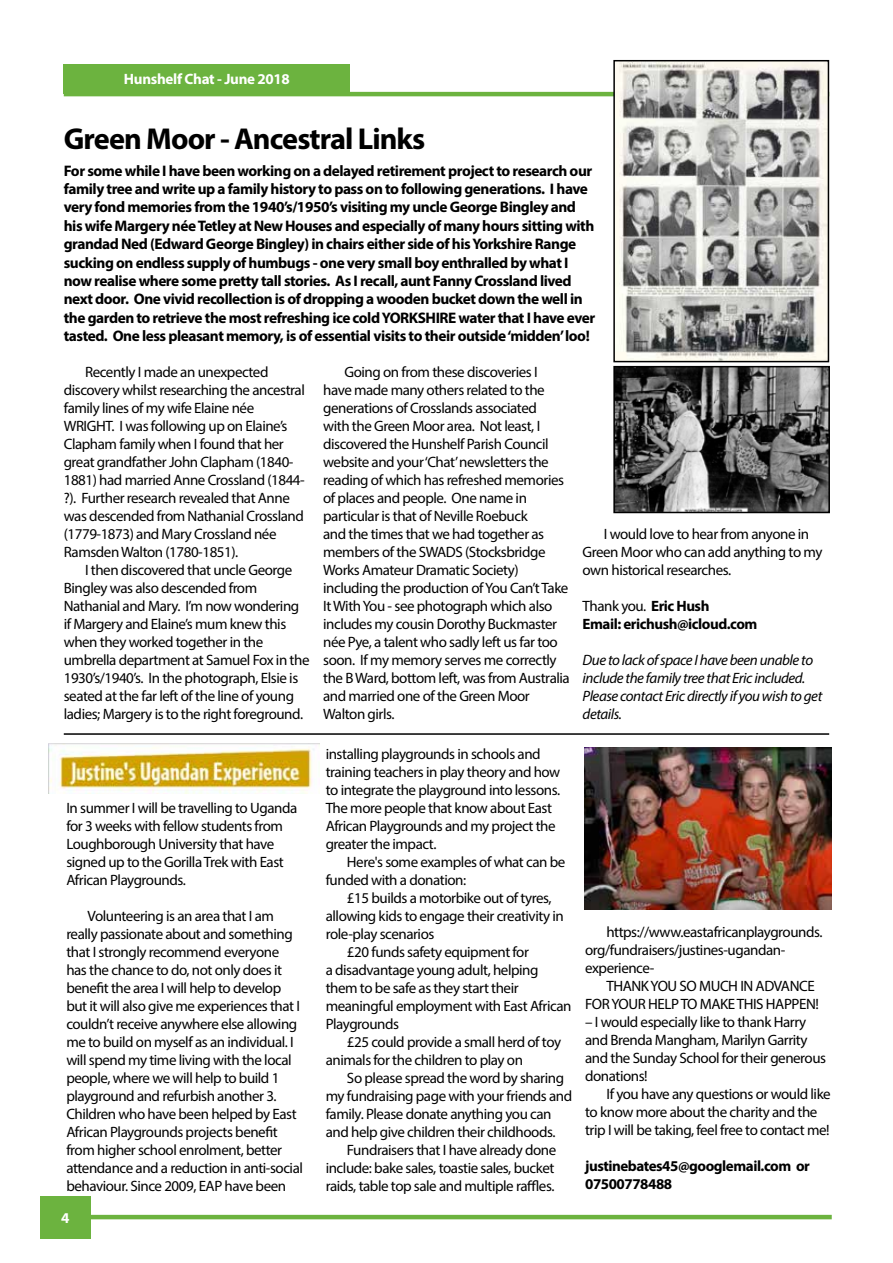
<style>
.page{position:relative;width:893px;height:1263px;background:#fff}
.page>*{position:absolute;margin:0;border:0;box-sizing:border-box;transform-origin:0 0}
.t1{font:700 30.3px "Myriad Pro";letter-spacing:-.03em;color:#000}
.t2{font:700 15.3px/18.3px "Myriad Pro";letter-spacing:-.03em;color:#000}
.t3{font:15px/18px "Myriad Pro";letter-spacing:-.03em;color:#000}
.t4{font:italic 15px/18px "Myriad Pro";letter-spacing:-.03em;color:#000}
.t5{font:700 15px/18px "Myriad Pro";letter-spacing:-.03em;color:#000}
.t6{font:700 15px "Myriad Pro";letter-spacing:-.02em;color:#fff}
.s1{font-weight:400}
</style>
<div class="page">
<img style="left:616px;top:369px;width:211px;height:141px">
<div style="left:613px;top:366px;width:217px;height:147px;border:2px solid #000"></div>
<hr style="left:64px;top:733px;width:765px;height:2px;background:#000">
<img style="left:49px;top:743px;width:270px;height:50px">
<img style="left:584px;top:748px;width:247px;height:161px">
<hr style="left:64px;top:1215px;width:768px;height:4px;background:#6cb33f">
<div style="left:40px;top:1196px;width:50px;height:43px;background:#6cb33f"></div>
<hr style="left:64px;top:92px;width:765px;height:4px;background:#6cb33f">
<div style="left:64px;top:64px;width:286px;height:29px;background:#6cb33f"></div>
<img style="left:616px;top:63px;width:210px;height:296px">
<div style="left:613px;top:60px;width:216px;height:302px;border:2px solid #000"></div>
<p class="t6" style="left:124px;top:69px;width:167px">Hunshelf Chat - June 2018</p>
<h1 class="t1" style="left:64px;top:119px;width:363px">Green Moor - Ancestral Links</h1>
<p class="t2" style="left:64px;top:161px;width:533px">For some while I have been working on a delayed retirement project to research our family tree and write up a family history to pass on to following generations. I have very fond memories from the 1940’s/1950’s visiting my uncle George Bingley and his wife Margery née Tetley at New Houses and especially of many hours sitting with grandad Ned (Edward George Bingley) in chairs either side of his Yorkshire Range sucking on endless supply of humbugs - one very small boy enthralled by what I now realise where some pretty tall stories. As I recall, aunt Fanny Crossland lived next door. One vivid recollection is of dropping a wooden bucket down the well in the garden to retrieve the most refreshing ice cold YORKSHIRE water that I have ever tasted. One less pleasant memory, is of essential visits to their outside ‘midden’ loo!</p>
<p class="t3" style="left:64px;top:363px;width:243px;text-indent:21px">Recently I made an unexpected discovery whilst researching the ancestral family lines of my wife Elaine née WRIGHT. I was following up on Elaine’s Clapham family when I found that her great grandfather John Clapham (1840- 1881) had married Anne Crossland (1844- ?). Further research revealed that Anne was descended from Nathanial Crossland (1779-1873) and Mary Crossland née Ramsden Walton (1780-1851).</p>
<p class="t3" style="left:64px;top:561px;width:247px;text-indent:21px">I then discovered that uncle George Bingley was also descended from Nathanial and Mary. I’m now wondering if Margery and Elaine’s mum knew this when they worked together in the umbrella department at Samuel Fox in the 1930’s/1940’s. In the photograph, Elsie is seated at the far left of the line of young ladies; Margery is to the right foreground.</p>
<p class="t3" style="left:323px;top:363px;width:248px;text-indent:21px">Going on from these discoveries I have made many others related to the generations of Crosslands associated<br>with the Green Moor area. Not least, I discovered the Hunshelf Parish Council website and your ‘Chat’ newsletters the reading of which has refreshed memories of places and people. One name in particular is that of Neville Roebuck<br>and the times that we had together as members of the SWADS (Stocksbridge Works Amateur Dramatic Society) including the production of You Can’t Take It With You - see photograph which also includes my cousin Dorothy Buckmaster née Pye, a talent who sadly left us far too soon. If my memory serves me correctly the B Ward, bottom left, was from Australia and married one of the Green Moor Walton girls.</p>
<p class="t3" style="left:583px;top:525px;width:241px;text-indent:21px">I would love to hear from anyone in<br>Green Moor who can add anything to my own historical researches.</p>
<p class="t5" style="left:583px;top:597px;width:176px"><span class="s1">Thank you.</span> Eric Hush<br>Email: erichush@icloud.com</p>
<p class="t4" style="left:583px;top:651px;width:241px">Due to lack of space I have been unable to include the family tree that Eric included.<br>Please contact Eric directly if you wish to get details.</p>
<p class="t3" style="left:66px;top:799px;width:232px">In summer I will be travelling to Uganda for 3 weeks with fellow students from Loughborough University that have signed up to the Gorilla Trek with East African Playgrounds.</p>
<p class="t3" style="left:66px;top:907px;width:238px;text-indent:21px">Volunteering is an area that I am really passionate about and something that I strongly recommend everyone has the chance to do, not only does it benefit the area I will help to develop but it will also give me experiences that I couldn’t receive anywhere else allowing me to build on myself as an individual. I will spend my time living with the local people, where we will help to build 1 playground and refurbish another 3.<br>Children who have been helped by East African Playgrounds projects benefit from higher school enrolment, better attendance and a reduction in anti-social behaviour. Since 2009, EAP have been</p>
<p class="t6" style="left:61px;top:1208px;width:10px">4</p>
<p class="t3" style="left:326px;top:744px;width:236px">installing playgrounds in schools and training teachers in play theory and how to integrate the playground into lessons.<br>The more people that know about East African Playgrounds and my project the greater the impact.</p>
<p class="t3" style="left:326px;top:852px;width:241px;text-indent:21px">Here's some examples of what can be funded with a donation:</p>
<p class="t3" style="left:347px;top:888px;width:206px">£15 builds a motorbike out of tyres,</p>
<p class="t3" style="left:326px;top:906px;width:240px">allowing kids to engage their creativity in</p>
<p class="t3" style="left:326px;top:924px;width:110px">role-play scenarios</p>
<p class="t3" style="left:347px;top:942px;width:184px">£20 funds safety equipment for</p>
<p class="t3" style="left:326px;top:960px;width:214px">a disadvantage young adult, helping</p>
<p class="t3" style="left:326px;top:978px;width:194px">them to be safe as they start their</p>
<p class="t3" style="left:326px;top:996px;width:247px">meaningful employment with East African</p>
<p class="t3" style="left:326px;top:1014px;width:75px">Playgrounds</p>
<p class="t3" style="left:347px;top:1032px;width:216px">£25 could provide a small herd of toy</p>
<p class="t3" style="left:326px;top:1050px;width:199px">animals for the children to play on</p>
<p class="t3" style="left:347px;top:1068px;width:219px">So please spread the word by sharing</p>
<p class="t3" style="left:326px;top:1086px;width:248px">my fundraising page with your friends and</p>
<p class="t3" style="left:326px;top:1104px;width:227px">family. Please donate anything you can</p>
<p class="t3" style="left:326px;top:1122px;width:231px">and help give children their childhoods.</p>
<p class="t3" style="left:347px;top:1140px;width:211px">Fundraisers that I have already done</p>
<p class="t3" style="left:326px;top:1158px;width:230px">include: bake sales, toastie sales, bucket</p>
<p class="t3" style="left:326px;top:1176px;width:230px">raids, table top sale and multiple raffles.</p>
<p class="t3" style="left:585px;top:923px;width:239px;text-indent:21px">https://www.eastafricanplaygrounds. org/fundraisers/justines-ugandan&shy;experience-</p>
<p class="t3" style="left:585px;top:977px;width:235px;text-align:right">THANK YOU SO MUCH IN ADVANCE<br>FOR YOUR HELP TO MAKE THIS HAPPEN!</p>
<p class="t3" style="left:585px;top:1013px;width:242px">– I would especially like to thank Harry and Brenda Mangham, Marilyn Garrity and the Sunday School for their generous donations!</p>
<p class="t3" style="left:585px;top:1085px;width:247px;text-indent:21px">If you have any questions or would like to know more about the charity and the trip I will be taking, feel free to contact me!</p>
<p class="t5" style="left:585px;top:1157px;width:226px">justinebates45@googlemail.com or<br>07500778488</p>
</div>
